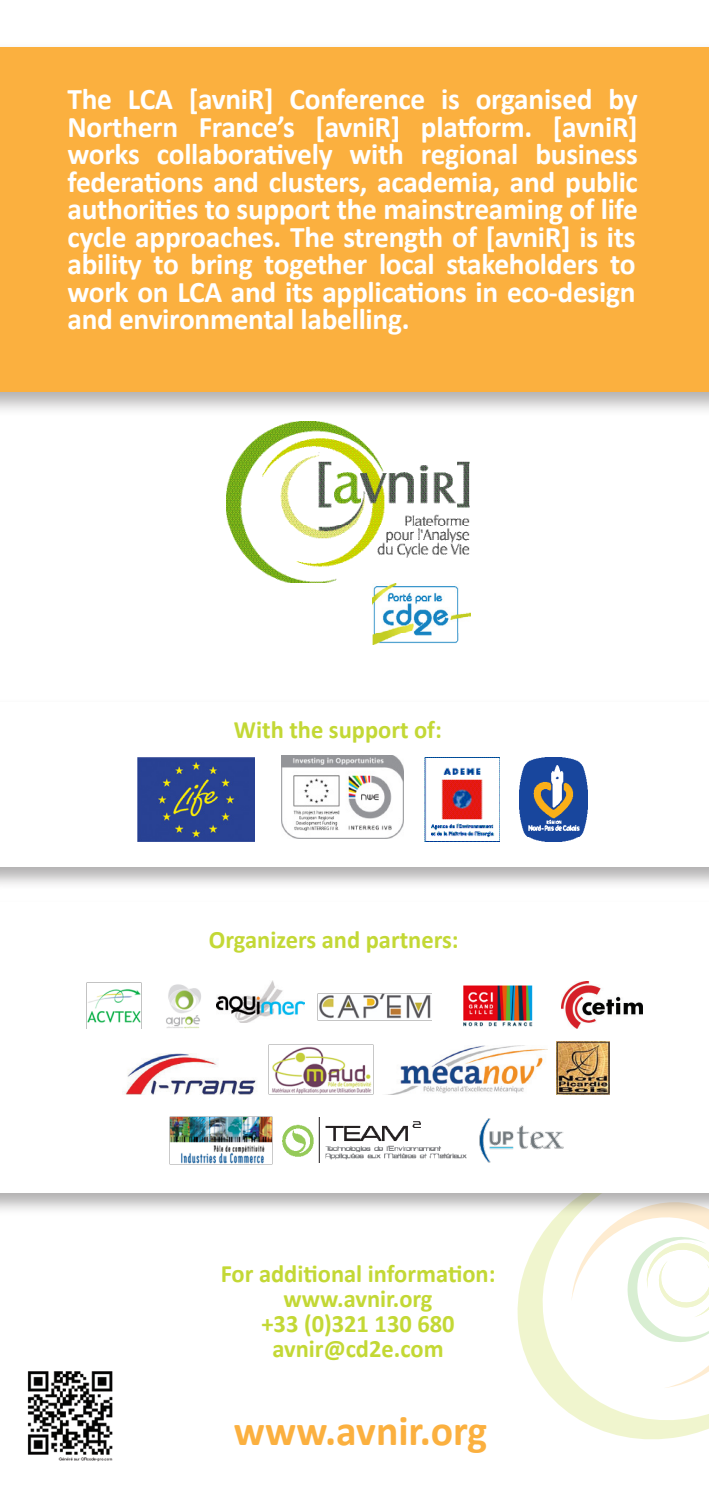
<style>
.page{position:relative;width:709px;height:1489px;background:#fff}
.page>*{position:absolute;margin:0;border:0;box-sizing:border-box;transform-origin:0 0}
.t1{font:700 42.5px "Calibri";color:#fbb03f}
.t2{font:700 30px/27.5px "Calibri";letter-spacing:-.01em;color:#fff;text-align:justify}
.t3{font:700 25px/25px "Calibri";color:#c3d835;text-align:center}
</style>
<div class="page">
<div style="left:0;top:41px;width:709px;height:375px;background:#231f20;opacity:.35"></div>
<div style="left:0;top:47px;width:709px;height:344px;background:#fbb03f"></div>
<svg style="left:517px;top:1216px;width:192px;height:224px"></svg>
<svg style="left:571px;top:1216px;width:138px;height:171px"></svg>
<img style="left:27px;top:1371px;width:86px;height:91px">
<img style="left:227px;top:422px;width:242px;height:161px">
<img style="left:372px;top:583px;width:98px;height:61px">
<div style="left:0;top:698px;width:709px;height:192px;background:#231f20;opacity:.35"></div>
<div style="left:0;top:702px;width:709px;height:164px;background:#fff"></div>
<img style="left:519px;top:757px;width:69px;height:84px">
<img style="left:424px;top:757px;width:76px;height:84px">
<div style="left:0;top:898px;width:709px;height:318px;background:#231f20;opacity:.35"></div>
<div style="left:0;top:902px;width:709px;height:290px;background:#fff"></div>
<img style="left:561px;top:981px;width:81px;height:47px">
<img style="left:86px;top:982px;width:55px;height:46px">
<img style="left:166px;top:984px;width:35px;height:45px">
<img style="left:317px;top:993px;width:115px;height:27px">
<img style="left:392px;top:1045px;width:155px;height:49px">
<img style="left:556px;top:1041px;width:53px;height:53px">
<img style="left:123px;top:1053px;width:133px;height:41px">
<img style="left:268px;top:1044px;width:105px;height:50px">
<img style="left:282px;top:1117px;width:184px;height:45px">
<img style="left:169px;top:1116px;width:103px;height:48px">
<img style="left:479px;top:1118px;width:84px;height:44px">
<img style="left:138px;top:757px;width:116px;height:84px">
<img style="left:281px;top:755px;width:122px;height:83px">
<img style="left:216px;top:980px;width:88px;height:42px">
<img style="left:463px;top:985px;width:70px;height:42px">
<p class="t2" style="left:68px;top:85px;width:572px">The LCA [avniR] Conference is organised by Northern France’s [avniR] platform. [avniR] works collaboratively with regional business federations and clusters, academia, and public authorities to support the mainstreaming of life cycle approaches. The strength of [avniR] is its ability to bring together local stakeholders to work on LCA and its applications in eco-design and environmental labelling.</p>
<p class="t3" style="left:234px;top:717px;width:209px">With the support of:</p>
<p class="t3" style="left:209px;top:926px;width:251px">Organizers and partners:</p>
<p class="t3" style="left:221px;top:1261px;width:276px">For additional information: www.avnir.org</p>
<p class="t3" style="left:261px;top:1311px;width:195px">+33 (0)321 130 680</p>
<p class="t3" style="left:272px;top:1336px;width:173px">avnir@cd2e.com</p>
<p class="t1" style="left:234px;top:1403px;width:255px">www.avnir.org</p>
</div>
